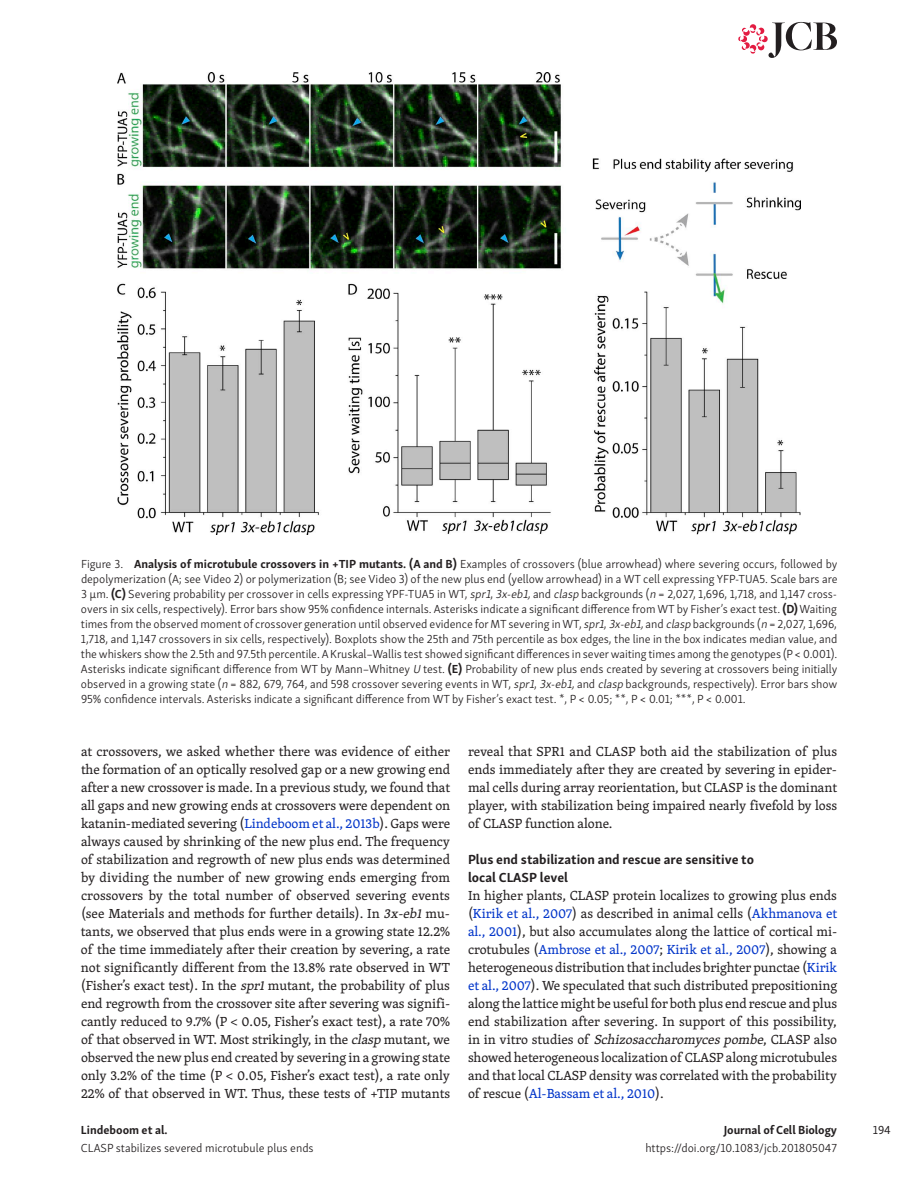
<style>
.page{position:relative;width:918px;height:1188px;background:#fff}
.page>*{position:absolute;margin:0;border:0;box-sizing:border-box;transform-origin:0 0}
.t1{font:13.5px/18px "Skolar PE";letter-spacing:-.005em;color:#231f20;text-align:justify}
.t2{font:700 13.5px/18px "Skolar Sans PE";color:#231f20}
.t3{font:300 12px/15px "Skolar Sans PE";color:#231f20;text-align:justify}
.t4{font:700 12px "Skolar Sans PE";letter-spacing:-.005em;color:#231f20}
.t5{font:12px "Skolar Sans PE";color:#231f20}
.s1{font-weight:700}
.s2{font-style:italic}
.s3{color:#0034c9}
</style>
<div class="page">
<svg style="left:738px;top:22px;width:99px;height:36px"></svg>
<img style="left:117px;top:72px;width:684px;height:463px">
<p class="t3" style="left:81px;top:555px;width:758px">Figure 3. <span class="s1">Analysis of microtubule crossovers in +TIP mutants. (A and B)</span> Examples of crossovers (blue arrowhead) where severing occurs, followed by depolymerization (A; see Video 2) or polymerization (B; see Video 3) of the new plus end (yellow arrowhead) in a WT cell expressing YFP-TUA5. Scale bars are 3 µm. <span class="s1">(C)</span> Severing probability per crossover in cells expressing YPF-TUA5 in WT, <span class="s2">spr1</span>, <span class="s2">3x-eb1,</span>and <span class="s2">clasp</span> backgrounds (<span class="s2">n</span> = 2,027, 1,696, 1,718, and 1,147 cross&shy;overs in six cells, respectively). Error bars show 95% confidence internals. Asterisks indicate a significant difference from WT by Fisher’s exact test. <span class="s1">(D)</span> Waiting times from the observed moment of crossover generation until observed evidence for MT severing in WT, <span class="s2">spr1</span>, <span class="s2">3x-eb1,</span>and <span class="s2">clasp</span> backgrounds (<span class="s2">n</span> = 2,027, 1,696, 1,718, and 1,147 crossovers in six cells, respectively). Boxplots show the 25th and 75th percentile as box edges, the line in the box indicates median value, and the whiskers show the 2.5th and 97.5th percentile. A Kruskal–Wallis test showed significant differences in sever waiting times among the genotypes (P &lt; 0.001).<br>Asterisks indicate significant difference from WT by Mann–Whitney <span class="s2">U</span> test. <span class="s1">(E)</span> Probability of new plus ends created by severing at crossovers being initially observed in a growing state (<span class="s2">n</span> = 882, 679, 764, and 598 crossover severing events in WT, <span class="s2">spr1</span>, <span class="s2">3x-eb1,</span>and <span class="s2">clasp</span> backgrounds, respectively). Error bars show 95% confidence intervals. Asterisks indicate a significant difference from WT by Fisher’s exact test. *, P &lt; 0.05; **, P &lt; 0.01; ***, P &lt; 0.001.</p>
<p class="t1" style="left:81px;top:742px;width:371px">at crossovers, we asked whether there was evidence of either the formation of an optically resolved gap or a new growing end after a new crossover is made. In a previous study, we found that all gaps and new growing ends at crossovers were dependent on katanin-mediated severing (<span class="s3">Lindeboom et al., 2013b</span>). Gaps were always caused by shrinking of the new plus end. The frequency of stabilization and regrowth of new plus ends was determined by dividing the number of new growing ends emerging from crossovers by the total number of observed severing events (see Materials and methods for further details). In <span class="s2">3x-eb1</span>mu&shy;tants, we observed that plus ends were in a growing state 12.2% of the time immediately after their creation by severing, a rate not significantly different from the 13.8% rate observed in WT (Fisher’s exact test). In the <span class="s2">spr1</span>mutant, the probability of plus end regrowth from the crossover site after severing was signifi&shy;cantly reduced to 9.7% (P &lt; 0.05, Fisher’s exact test), a rate 70% of that observed in WT. Most strikingly, in the <span class="s2">clasp</span> mutant, we observed the new plus end created by severing in a growing state only 3.2% of the time (P &lt; 0.05, Fisher’s exact test), a rate only 22% of that observed in WT. Thus, these tests of +TIP mutants</p>
<p class="t1" style="left:468px;top:742px;width:371px">reveal that SPR1 and CLASP both aid the stabilization of plus ends immediately after they are created by severing in epider&shy;mal cells during array reorientation, but CLASP is the dominant player, with stabilization being impaired nearly fivefold by loss of CLASP function alone.</p>
<p class="t2" style="left:468px;top:849px;width:288px">Plus end stabilization and rescue are sensitive to local CLASP level</p>
<p class="t1" style="left:468px;top:886px;width:371px">In higher plants, CLASP protein localizes to growing plus ends (<span class="s3">Kirik et al., 2007</span>) as described in animal cells (<span class="s3">Akhmanova et al., 2001</span>), but also accumulates along the lattice of cortical mi&shy;crotubules (<span class="s3">Ambrose et al., 2007</span>; <span class="s3">Kirik et al., 2007</span>), showing a heterogeneous distribution that includes brighter punctae (<span class="s3">Kirik et al., 2007</span>). We speculated that such distributed prepositioning along the lattice might be useful for both plus end rescue and plus end stabilization after severing. In support of this possibility, i n i n v i t r o s tu d i e s o f <span class="s2">Schizosaccharomycespombe</span>, C LA S P al s o showed heterogeneous localization of CLASP along microtubules and that local CLASP density was correlated with the probability of rescue (<span class="s3">Al-Bassam et al., 2010</span>).</p>
<p class="t4" style="left:81px;top:1120px;width:88px">Lindeboom et al.</p>
<p class="t3" style="left:81px;top:1140px;width:234px">CLASP stabilizes severed microtubule plus ends</p>
<p class="t4" style="left:724px;top:1120px;width:115px">Journal of Cell Biology</p>
<p class="t3" style="left:645px;top:1140px;width:193px">https://doi.org/10.1083/jcb.201805047</p>
<p class="t5" style="left:873px;top:1121px;width:20px">194</p>
</div>
